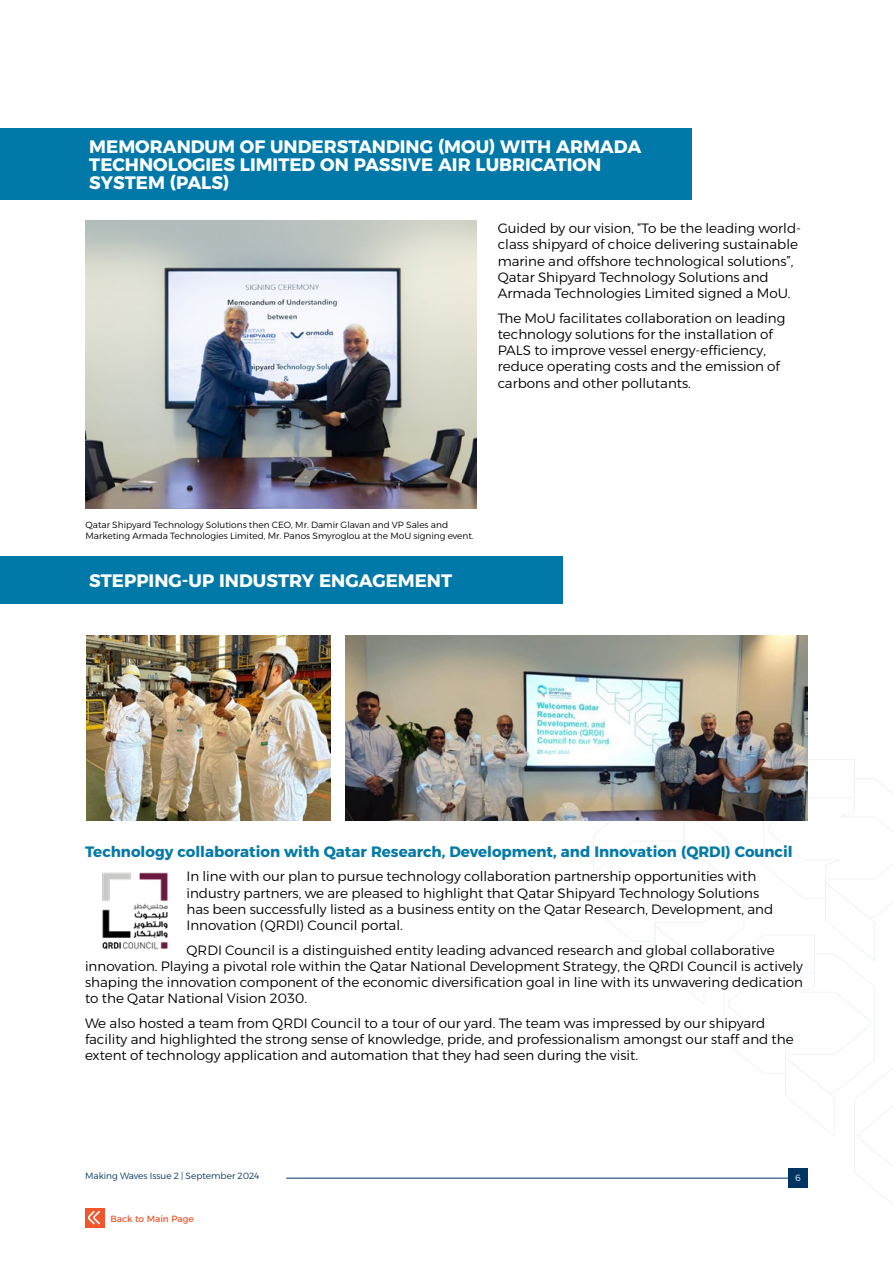
<style>
.page{position:relative;width:893px;height:1263px;background:#fff}
.page>*{position:absolute;margin:0;border:0;box-sizing:border-box;transform-origin:0 0}
.t1{font:700 18px/18px "Alexandria";color:#fff}
.t2{font:700 15px "Alexandria";color:#057aa8}
.t3{font:300 13.5px/16.2px "Alexandria";color:#000}
.t4{font:300 9px/10.8px "Alexandria";color:#000}
.t5{font:300 9px "Alexandria";color:#003462}
.t6{font:9px "Alexandria";color:#f1562c}
.t7{font:300 9px "Alexandria";color:#fff}
</style>
<div class="page">
<hr style="left:286px;top:1178px;width:502px;height:1px;background:#003462">
<svg style="left:593px;top:759px;width:300px;height:445px"></svg>
<div style="left:0;top:128px;width:691px;height:71px;background:#0079a9"></div>
<div style="left:0;top:556px;width:562px;height:47px;background:#0079a9"></div>
<img style="left:86px;top:635px;width:245px;height:186px">
<img style="left:345px;top:635px;width:463px;height:186px">
<img style="left:102px;top:872px;width:67px;height:78px">
<img style="left:85px;top:221px;width:392px;height:288px">
<div style="left:85px;top:1208px;width:20px;height:19px;background:#f1562c"></div>
<svg style="left:88px;top:1211px;width:12px;height:13px"></svg>
<h1 class="t1" style="left:89px;top:137px;width:553px">MEMORANDUM OF UNDERSTANDING (MOU) WITH ARMADA<br>TECHNOLOGIES LIMITED ON PASSIVE AIR LUBRICATION<br>SYSTEM (PALS)</h1>
<p class="t3" style="left:498px;top:221px;width:305px">Guided by our vision, “To be the leading world&shy;class shipyard of choice delivering sustainable marine and offshore technological solutions”, Qatar Shipyard Technology Solutions and Armada Technologies Limited signed a MoU.</p>
<p class="t3" style="left:498px;top:310px;width:289px">The MoU facilitates collaboration on leading technology solutions for the installation of PALS to improve vessel energy-efficiency, reduce operating costs and the emission of carbons and other pollutants.</p>
<p class="t4" style="left:85px;top:519px;width:390px">Qatar Shipyard Technology Solutions then CEO, Mr. Damir Glavan and VP Sales and<br>Marketing Armada Technologies Limited, Mr. Panos Smyroglou at the MoU signing event.</p>
<h1 class="t1" style="left:89px;top:571px;width:364px">STEPPING-UP INDUSTRY ENGAGEMENT</h1>
<p class="t2" style="left:85px;top:843px;width:709px">Technology collaboration with Qatar Research, Development, and Innovation (QRDI) Council</p>
<p class="t3" style="left:186px;top:869px;width:588px">In line with our plan to pursue technology collaboration partnership opportunities with industry partners, we are pleased to highlight that Qatar Shipyard Technology Solutions has been successfully listed as a business entity on the Qatar Research, Development, and Innovation (QRDI) Council portal.</p>
<p class="t3" style="left:85px;top:942px;width:720px;text-indent:101px">QRDI Council is a distinguished entity leading advanced research and global collaborative innovation. Playing a pivotal role within the Qatar National Development Strategy, the QRDI Council is actively shaping the innovation component of the economic diversification goal in line with its unwavering dedication to the Qatar National Vision 2030.</p>
<p class="t3" style="left:85px;top:1015px;width:710px">We also hosted a team from QRDI Council to a tour of our yard. The team was impressed by our shipyard facility and highlighted the strong sense of knowledge, pride, and professionalism amongst our staff and the extent of technology application and automation that they had seen during the visit.</p>
<p class="t5" style="left:85px;top:1170px;width:176px">Making Waves Issue 2 | September 2024</p>
<p class="t7" style="left:795px;top:1172px;width:7px">6</p>
<p class="t6" style="left:111px;top:1213px;width:85px">Back to Main Page</p>
</div>
